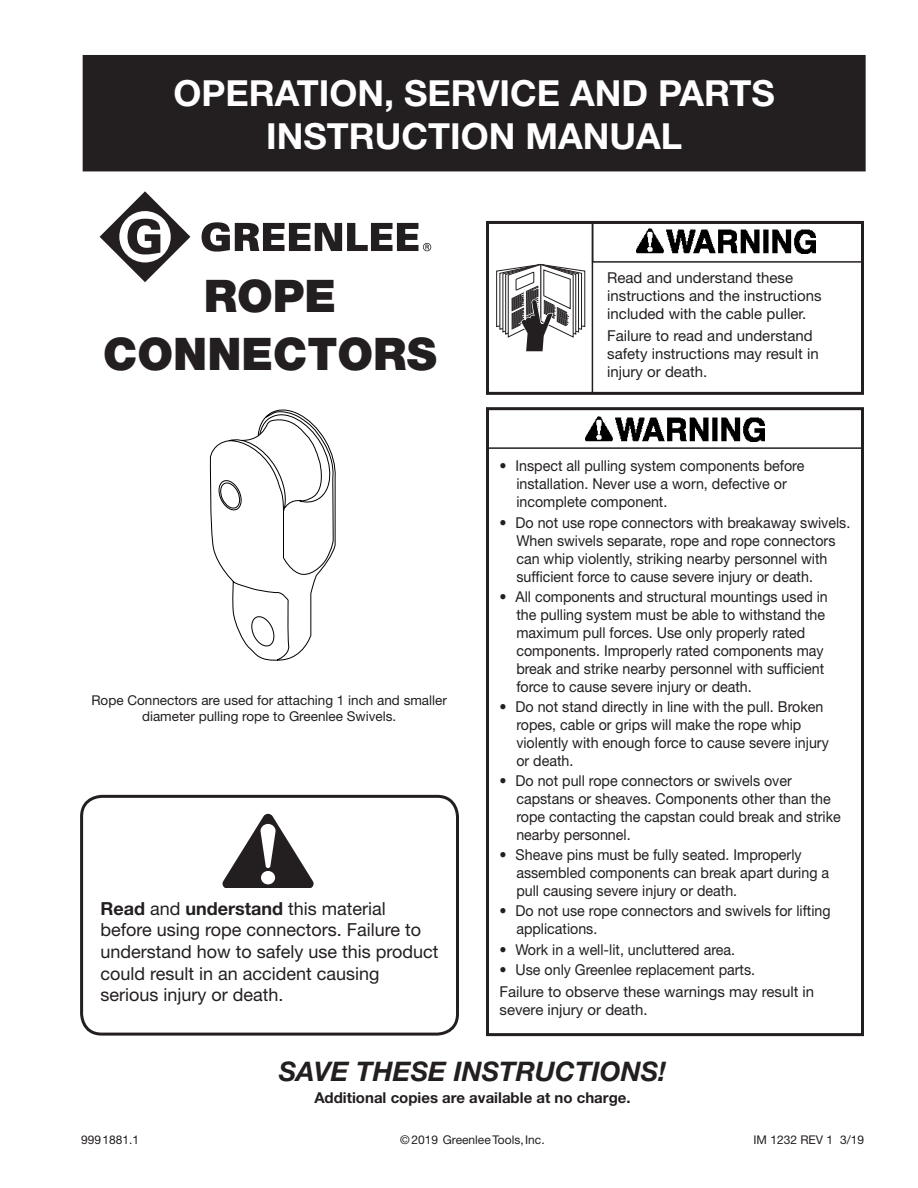
<style>
.page{position:relative;width:918px;height:1188px;background:#fff}
.page>*{position:absolute;margin:0;border:0;box-sizing:border-box;transform-origin:0 0}
.t1{font:900 45px "Helvetica Neue LT Std";color:#231f20}
.t2{font:700 36px "Helvetica Neue LT Std";color:#fff}
.BODY_COPY{font:italic 700 27px "Helvetica Neue LT Std";color:#231f20}
.t3{font:18px/21.6px "Helvetica Neue LT Std";color:#231f20}
.Body_copy_w_bullets{font:15px/18px "Helvetica Neue LT Std";color:#231f20;scale:.95 1}
.BODY_COPY-2{font:15px/18px "Helvetica Neue LT Std";color:#231f20}
.BODY_COPY-3{font:700 15px "Helvetica Neue LT Std";color:#231f20}
.BODY_COPY-4{font:13.5px/16.2px "Helvetica Neue LT Std";color:#231f20;text-align:center}
.t4{font:12px "Helvetica Neue LT Std";color:#231f20}
.s1{font-weight:700}
</style>
<div class="page">
<svg style="left:100px;top:191px;width:90px;height:91px"></svg>
<svg style="left:202px;top:222px;width:229px;height:30px"></svg>
<div style="left:83px;top:56px;width:782px;height:115px;background:#231f20"></div>
<div style="left:83px;top:55px;width:783px;height:116px;border:2px solid #231f20"></div>
<svg style="left:223px;top:814px;width:91px;height:74px"></svg>
<div style="left:80px;top:795px;width:379px;height:241px;border:3px solid #231f20;border-radius:20px"></div>
<svg style="left:209px;top:409px;width:127px;height:252px"></svg>
<svg style="left:496px;top:263px;width:90px;height:89px"></svg>
<img style="left:637px;top:228px;width:179px;height:26px">
<div style="left:487px;top:222px;width:106px;height:172px;border:2px solid #231f20"></div>
<div style="left:486px;top:221px;width:378px;height:174px;border:3px solid #231f20"></div>
<div style="left:592px;top:222px;width:271px;height:41px;border:2px solid #231f20"></div>
<img style="left:585px;top:416px;width:179px;height:26px">
<div style="left:486px;top:407px;width:378px;height:629px;border:3px solid #231f20"></div>
<div style="left:487px;top:408px;width:376px;height:41px;border:2px solid #231f20"></div>
<p class="t2" style="left:173px;top:71px;width:603px">OPERATION, SERVICE AND PARTS</p>
<p class="t2" style="left:266px;top:114px;width:417px">INSTRUCTION MANUAL</p>
<p class="t1" style="left:204px;top:270px;width:134px">ROPE</p>
<p class="t1" style="left:103px;top:327px;width:335px">CONNECTORS</p>
<p class="BODY_COPY-4" style="left:91px;top:692px;width:357px">Rope Connectors are used for attaching 1 inch and smaller diameter pulling rope to Greenlee Swivels.</p>
<p class="t3" style="left:100px;top:897px;width:340px"><span class="s1">Read</span> and <span class="s1">understand</span> this material before using rope connectors. Failure to understand how to safely use this product could result in an accident causing serious injury or death.</p>
<p class="BODY_COPY-2" style="left:607px;top:269px;width:216px">Read and understand these instructions and the instructions included with the cable puller.</p>
<p class="BODY_COPY-2" style="left:607px;top:327px;width:213px">Failure to read and understand safety instructions may result in injury or death.</p>
<p class="Body_copy_w_bullets" style="left:516px;top:457px;width:305px;text-indent:-17px">• Inspect all pulling system components before installation. Never use a worn, defective or incomplete component.</p>
<p class="Body_copy_w_bullets" style="left:516px;top:513px;width:353px;text-indent:-17px">• Do not use rope connectors with breakaway swivels.<br>When swivels separate, rope and rope connectors can whip violently, striking nearby personnel with sufficient force to cause severe injury or death.</p>
<p class="Body_copy_w_bullets" style="left:516px;top:587px;width:329px;text-indent:-17px">• All components and structural mountings used in the pulling system must be able to withstand the maximum pull forces. Use only properly rated components. Improperly rated components may break and strike nearby personnel with sufficient force to cause severe injury or death.</p>
<p class="Body_copy_w_bullets" style="left:516px;top:697px;width:330px;text-indent:-17px">• Do not stand directly in line with the pull. Broken ropes, cable or grips will make the rope whip violently with enough force to cause severe injury or death.</p>
<p class="Body_copy_w_bullets" style="left:516px;top:772px;width:343px;text-indent:-17px">• Do not pull rope connectors or swivels over capstans or sheaves. Components other than the rope contacting the capstan could break and strike nearby personnel.</p>
<p class="Body_copy_w_bullets" style="left:516px;top:846px;width:331px;text-indent:-17px">• Sheave pins must be fully seated. Improperly assembled components can break apart during a pull causing severe injury or death.</p>
<p class="Body_copy_w_bullets" style="left:516px;top:902px;width:332px;text-indent:-17px">• Do not use rope connectors and swivels for lifting applications.</p>
<p class="Body_copy_w_bullets" style="left:500px;top:940px;width:250px">• Work in a well-lit, uncluttered area.</p>
<p class="Body_copy_w_bullets" style="left:500px;top:960px;width:271px">• Use only Greenlee replacement parts.</p>
<p class="BODY_COPY-2" style="left:500px;top:983px;width:316px">Failure to observe these warnings may result in severe injury or death.</p>
<p class="BODY_COPY" style="left:279px;top:1054px;width:389px">SAVE THESE INSTRUCTIONS!</p>
<p class="BODY_COPY-3" style="left:314px;top:1088px;width:318px">Additional copies are available at no charge.</p>
<p class="t4" style="left:81px;top:1133px;width:60px">9991881.1</p>
<p class="t4" style="left:400px;top:1133px;width:146px">©2019 GreenleeTools,Inc.</p>
<p class="t4" style="left:754px;top:1133px;width:112px">IM 1232 REV 1 3/19</p>
</div>
